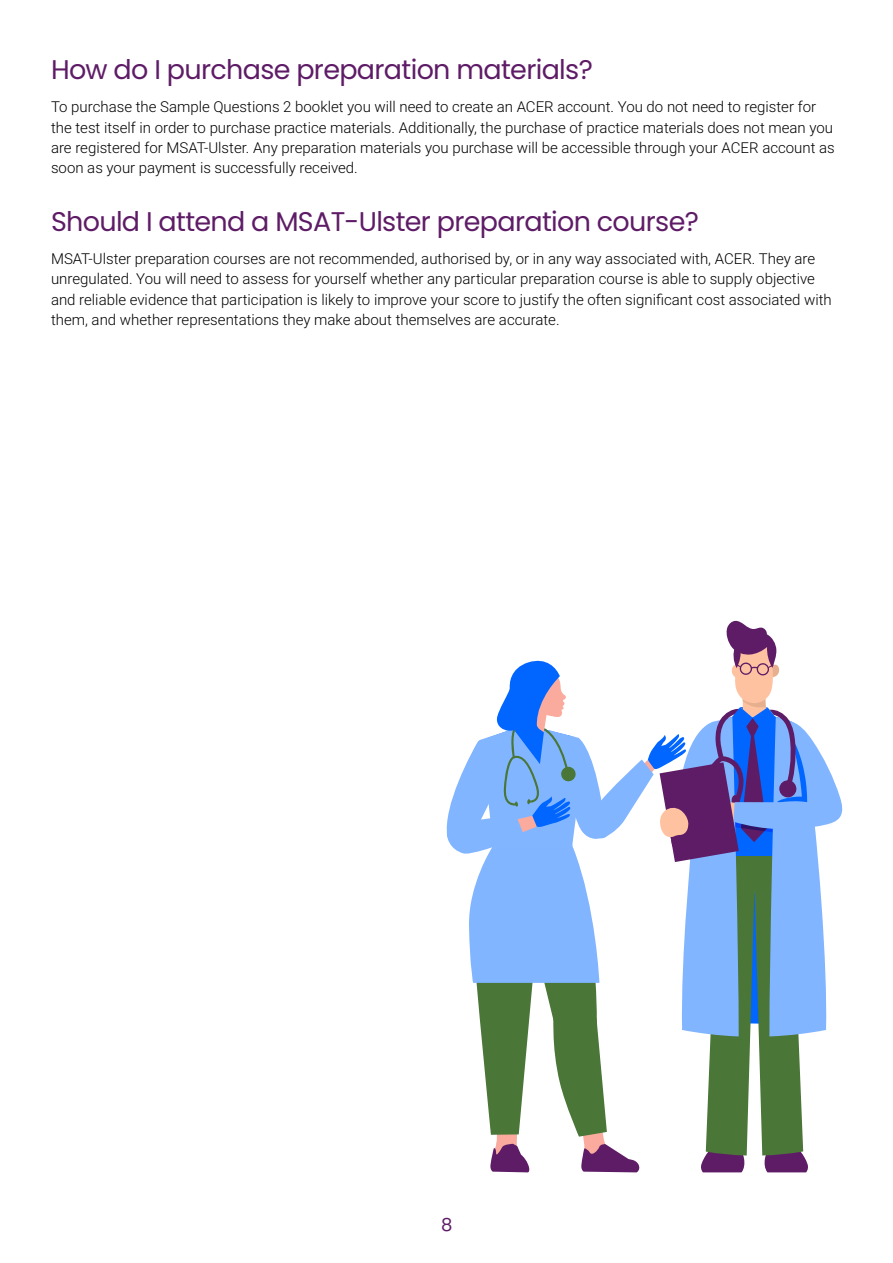
<style>
.page{position:relative;width:893px;height:1263px;background:#fff}
.page>*{position:absolute;margin:0;border:0;box-sizing:border-box;transform-origin:0 0}
.t1{font:27px "Poppins";letter-spacing:-.025em;color:#5e1c66}
.t2{font:18px "Poppins";color:#5e1c66}
.t3{font:300 15px/20.2px "Roboto";color:#000}
</style>
<div class="page">
<svg style="left:446px;top:621px;width:397px;height:551px"></svg>
<h1 class="t1" style="left:51px;top:54px;width:543px">How do I purchase preparation materials?</h1>
<p class="t3" style="left:51px;top:96px;width:785px">To purchase the Sample Questions 2 booklet you will need to create an ACER account. You do not need to register for the test itself in order to purchase practice materials. Additionally, the purchase of practice materials does not mean you are registered for MSAT-Ulster. Any preparation materials you purchase will be accessible through your ACER account as soon as your payment is successfully received.</p>
<h1 class="t1" style="left:51px;top:206px;width:649px">Should I attend a MSAT-Ulster preparation course?</h1>
<p class="t3" style="left:51px;top:248px;width:782px">MSAT-Ulster preparation courses are not recommended, authorised by, or in any way associated with, ACER. They are unregulated. You will need to assess for yourself whether any particular preparation course is able to supply objective and reliable evidence that participation is likely to improve your score to justify the often significant cost associated with them, and whether representations they make about themselves are accurate.</p>
<p class="t2" style="left:441px;top:1214px;width:13px">8</p>
</div>
